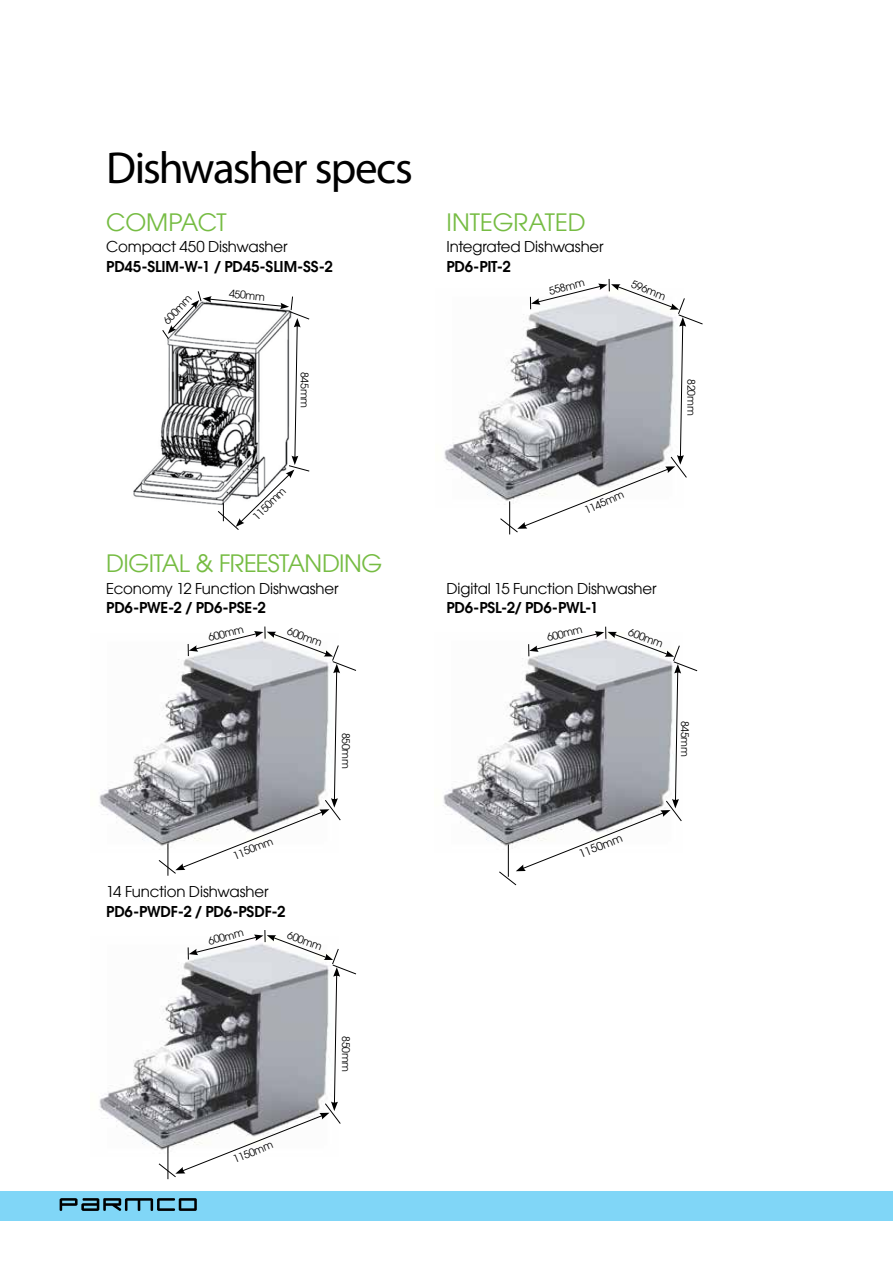
<style>
.page{position:relative;width:893px;height:1263px;background:#fff}
.page>*{position:absolute;margin:0;border:0;box-sizing:border-box;transform-origin:0 0}
.t1{font:45px "Myriad Pro";letter-spacing:-.035em;color:#000}
.t2{font:24px "Avant Garde";letter-spacing:-.02em;color:#76bc43}
.t3{font:24px "Avant Garde";color:#76bc43}
.t4{font:15px "Avant Garde";letter-spacing:-.015em;color:#000}
.t5{font:600 15px "Avant Garde";letter-spacing:-.015em;color:#000}
.t6{font:11.1px "Avant Garde";color:#000}
.t7{font:10.5px "Avant Garde";letter-spacing:-.025em;color:#000}
</style>
<div class="page">
<div style="left:0;top:1191px;width:893px;height:29px;background:#80d6f7"></div>
<svg style="left:60px;top:1198px;width:137px;height:13px"></svg>
<img style="left:133px;top:424px;width:29px;height:76px">
<img style="left:444px;top:402px;width:55px;height:94px">
<hr style="left:509px;top:501px;width:1px;height:33px;background:#000">
<svg style="left:499px;top:279px;width:204px;height:254px"></svg>
<img style="left:443px;top:746px;width:55px;height:94px">
<svg style="left:498px;top:627px;width:200px;height:259px"></svg>
<img style="left:99px;top:1050px;width:59px;height:98px">
<hr style="left:168px;top:1147px;width:1px;height:32px;background:#000">
<svg style="left:158px;top:930px;width:199px;height:248px"></svg>
<svg style="left:162px;top:291px;width:148px;height:239px"></svg>
<img style="left:99px;top:746px;width:59px;height:98px">
<hr style="left:168px;top:843px;width:1px;height:33px;background:#000">
<svg style="left:158px;top:626px;width:199px;height:248px"></svg>
<h1 class="t1" style="left:106px;top:140px;width:308px">Dishwasher specs</h1>
<h2 class="t2" style="left:106px;top:208px;width:122px">Compact</h2>
<p class="t4" style="left:106px;top:238px;width:183px">Compact 450 Dishwasher</p>
<p class="t5" style="left:106px;top:256px;width:228px">PD45-SLI M-W-1 / PD45-SLI M-SS-2</p>
<p class="t7" style="left:161px;top:318px;width:37px;rotate:-47deg">600mm</p>
<p class="t7" style="left:230px;top:287px;width:37px;rotate:5deg">450mm</p>
<p class="t7" style="left:311px;top:372px;width:38px;rotate:90deg">845mm</p>
<p class="t7" style="left:250px;top:514px;width:43px;rotate:-46deg">1150mm</p>
<h2 class="t2" style="left:106px;top:548px;width:278px">Digital &amp; Freestanding</h2>
<p class="t4" style="left:106px;top:579px;width:234px">Economy 12 Function Dishwasher</p>
<p class="t5" style="left:106px;top:598px;width:161px">PD6-PWE-2 / PD6-PSE-2</p>
<p class="t7" style="left:207px;top:631px;width:37px;rotate:-14deg">600mm</p>
<p class="t7" style="left:290px;top:625px;width:37px;rotate:20deg">600mm</p>
<p class="t7" style="left:352px;top:732px;width:38px;rotate:90deg">850mm</p>
<p class="t7" style="left:232px;top:850px;width:43px;rotate:-22deg">1150mm</p>
<p class="t4" style="left:106px;top:883px;width:164px">14 Function Dishwasher</p>
<p class="t5" style="left:106px;top:901px;width:181px">PD6-PWDF-2 / PD6-PSDF-2</p>
<p class="t7" style="left:207px;top:935px;width:37px;rotate:-14deg">600mm</p>
<p class="t7" style="left:290px;top:928px;width:37px;rotate:20deg">600mm</p>
<p class="t7" style="left:232px;top:1154px;width:43px;rotate:-22deg">1150mm</p>
<p class="t7" style="left:352px;top:1036px;width:38px;rotate:90deg">850mm</p>
<h2 class="t3" style="left:446px;top:208px;width:138px">I ntegrated</h2>
<p class="t4" style="left:446px;top:238px;width:159px">I ntegrated Dishwasher</p>
<p class="t5" style="left:446px;top:256px;width:66px">PD6-PIT-2</p>
<p class="t7" style="left:548px;top:285px;width:37px;rotate:-14deg">558mm</p>
<p class="t7" style="left:634px;top:278px;width:37px;rotate:21deg">596mm</p>
<p class="t7" style="left:698px;top:379px;width:38px;rotate:90deg">820mm</p>
<p class="t7" style="left:583px;top:505px;width:43px;rotate:-23deg">1145mm</p>
<p class="t4" style="left:446px;top:579px;width:212px">Digital 15 Function Dishwasher</p>
<p class="t5" style="left:446px;top:598px;width:154px">PD6-PSL-2/ PD6-PWL-1</p>
<p class="t7" style="left:546px;top:631px;width:37px;rotate:-14deg">600mm</p>
<p class="t7" style="left:631px;top:625px;width:37px;rotate:21deg">600mm</p>
<p class="t7" style="left:691px;top:721px;width:38px;rotate:90deg">845mm</p>
<p class="t6" style="left:577px;top:848px;width:47px;rotate:-22deg">1150mm</p>
</div>
